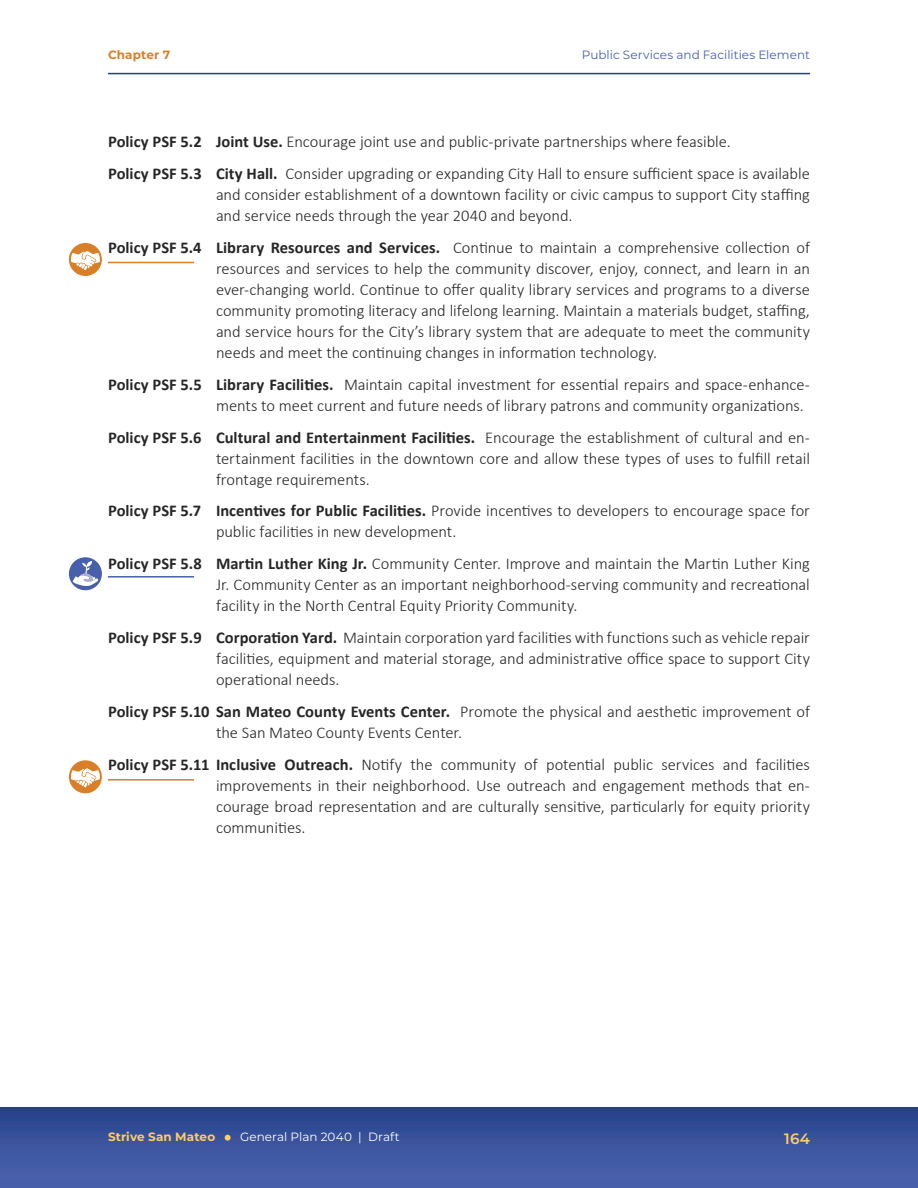
<style>
.page{position:relative;width:918px;height:1188px;background:#fff}
.page>*{position:absolute;margin:0;border:0;box-sizing:border-box;transform-origin:0 0}
.t1{font:300 16.5px/21px "Calibri";letter-spacing:-.005em;color:#262626;text-align:justify}
.t2{font:600 15px "Montserrat";color:#fc6}
.t3{font:12px "Montserrat";letter-spacing:.005em;color:#4860ac}
.t4{font:12px "Montserrat";letter-spacing:.005em;color:#fff}
.t5{font:700 12px "Montserrat";letter-spacing:.01em;color:#fc6}
.t6{font:700 12px "Montserrat";letter-spacing:.005em;color:#d87f27}
.s1{font-weight:700}
</style>
<div class="page">
<div style="left:0;top:1107px;width:918px;height:81px;background:linear-gradient(to bottom,#28438c,#4e65b0)"></div>
<svg style="left:225px;top:1135px;width:6px;height:6px"></svg>
<hr style="left:108px;top:73px;width:702px;height:1px;background:#233d88">
<div style="left:69px;top:243px;width:33px;height:33px;background:#d87f27;border-radius:50%"></div>
<svg style="left:71px;top:251px;width:29px;height:19px"></svg>
<hr style="left:108px;top:262px;width:86px;height:1px;background:#d87f27">
<div style="left:69px;top:557px;width:33px;height:33px;background:#4860ac;border-radius:50%"></div>
<svg style="left:73px;top:561px;width:25px;height:25px"></svg>
<hr style="left:108px;top:576px;width:86px;height:2px;background:#4860ac">
<div style="left:69px;top:760px;width:33px;height:33px;background:#d87f27;border-radius:50%"></div>
<svg style="left:71px;top:768px;width:29px;height:19px"></svg>
<hr style="left:108px;top:779px;width:86px;height:2px;background:#d87f27">
<p class="t6" style="left:108px;top:46px;width:64px">Chapter 7</p>
<p class="t3" style="left:582px;top:47px;width:230px">Public Services and Facilities Element</p>
<p class="t1" style="left:108px;top:131px;width:624px"><span class="s1">Policy PSF 5.2 Joint Use.</span> Encourage joint use and public-private partnerships where feasible.</p>
<p class="t1" style="left:216px;top:163px;width:595px;text-indent:-108px"><span class="s1">Policy PSF 5.3 City Hall.</span> Consider upgrading or expanding City Hall to ensure sufficient space is available and consider establishment of a downtown facility or civic campus to support City staffing and service needs through the year 2040 and beyond.</p>
<p class="t1" style="left:216px;top:237px;width:596px;text-indent:-108px"><span class="s1">Policy PSF 5.4 Library Resources and Services.</span> Continue to maintain a comprehensive collection of resources and services to help the community discover, enjoy, connect, and learn in an ever-changing world. Continue to offer quality library services and programs to a diverse community promoting literacy and lifelong learning. Maintain a materials budget, staffing, and service hours for the City’s library system that are adequate to meet the community needs and meet the continuing changes in information technology.</p>
<p class="t1" style="left:216px;top:374px;width:596px;text-indent:-108px"><span class="s1">Policy PSF 5.5 Library Facilities.</span> Maintain capital investment for essential repairs and space-enhance&shy;ments to meet current and future needs of library patrons and community organizations.</p>
<p class="t1" style="left:216px;top:426px;width:596px;text-indent:-108px"><span class="s1">Policy PSF 5.6 Cultural and Entertainment Facilities.</span> Encourage the establishment of cultural and en&shy;tertainment facilities in the downtown core and allow these types of uses to fulfill retail frontage requirements.</p>
<p class="t1" style="left:216px;top:500px;width:596px;text-indent:-108px"><span class="s1">Policy PSF 5.7 Incentives for Public Facilities.</span> Provide incentives to developers to encourage space for public facilities in new development.</p>
<p class="t1" style="left:216px;top:553px;width:595px;text-indent:-108px"><span class="s1">Policy PSF 5.8 Martin Luther King Jr.</span> Community Center. Improve and maintain the Martin Luther King Jr. Community Center as an important neighborhood-serving community and recreational facility in the North Central Equity Priority Community.</p>
<p class="t1" style="left:216px;top:627px;width:595px;text-indent:-108px"><span class="s1">Policy PSF 5.9 Corporation Yard.</span> Maintain corporation yard facilities with functions such as vehicle repair facilities, equipment and material storage, and administrative office space to support City operational needs.</p>
<p class="t1" style="left:216px;top:701px;width:595px;text-indent:-108px"><span class="s1">Policy PSF 5.10 San Mateo County Events Center.</span> Promote the physical and aesthetic improvement of the San Mateo County Events Center.</p>
<p class="t1" style="left:216px;top:753px;width:596px;text-indent:-108px"><span class="s1">Policy PSF 5.11 Inclusive Outreach.</span> Notify the community of potential public services and facilities improvements in their neighborhood. Use outreach and engagement methods that en&shy;courage broad representation and are culturally sensitive, particularly for equity priority communities.</p>
<p class="t5" style="left:108px;top:1128px;width:109px">Strive San Mateo</p>
<p class="t4" style="left:240px;top:1128px;width:161px">General Plan 2040 | Draft</p>
<p class="t2" style="left:784px;top:1128px;width:27px">164</p>
</div>
